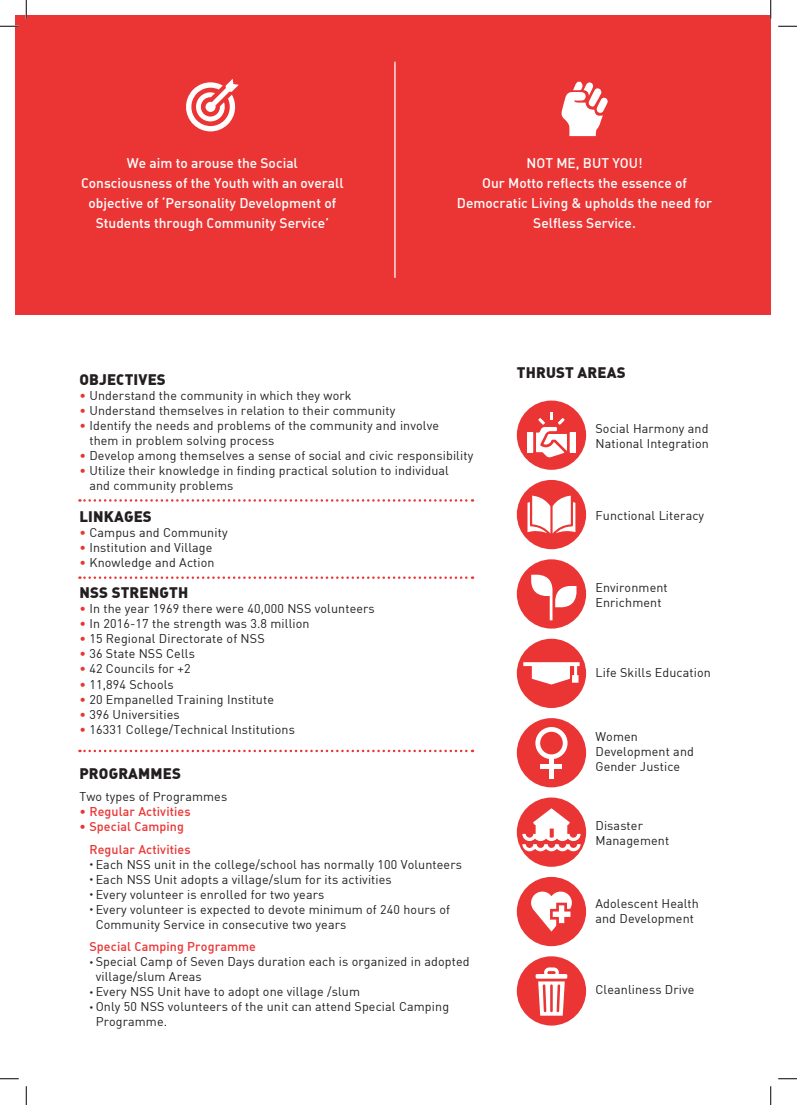
<style>
.page{position:relative;width:797px;height:1105px;background:#fff}
.page>*{position:absolute;margin:0;border:0;box-sizing:border-box;transform-origin:0 0}
.t1{font:15px "DIN Black Alternate";letter-spacing:.01em;color:#231f20}
.t2{font:13.75px/20px "DIN Medium Alternate";color:#fff;text-align:center}
.t3{font:12.5px/15px "DIN";letter-spacing:.01em;color:#231f20}
.t4{font:12.5px/22.5px "DIN Medium Alternate";letter-spacing:.01em;color:#ea3534}
.s1{color:#ea3534}
.s2{font-family:"DIN"}
.s3{font-size:7.5px}
</style>
<div class="page">
<div style="left:16px;top:16px;width:754px;height:299px;background:#ea3534"></div>
<svg style="left:186px;top:79px;width:53px;height:52px"></svg>
<svg style="left:561px;top:82px;width:46px;height:54px"></svg>
<div style="left:517px;top:401px;width:69px;height:69px;background:#ea3534;border-radius:50%"></div>
<svg style="left:527px;top:413px;width:48px;height:45px"></svg>
<div style="left:517px;top:480px;width:69px;height:69px;background:#ea3534;border-radius:50%"></div>
<svg style="left:527px;top:496px;width:48px;height:37px"></svg>
<div style="left:517px;top:559px;width:69px;height:70px;background:#ea3534;border-radius:50%"></div>
<svg style="left:531px;top:575px;width:45px;height:45px"></svg>
<div style="left:517px;top:639px;width:69px;height:69px;background:#ea3534;border-radius:50%"></div>
<svg style="left:523px;top:662px;width:56px;height:22px"></svg>
<div style="left:517px;top:718px;width:69px;height:69px;background:#ea3534;border-radius:50%"></div>
<svg style="left:535px;top:727px;width:32px;height:32px"></svg>
<div style="left:549px;top:756px;width:5px;height:22px;background:#fff"></div>
<div style="left:540px;top:764px;width:22px;height:5px;background:#fff"></div>
<div style="left:517px;top:797px;width:69px;height:70px;background:#ea3534;border-radius:50%"></div>
<svg style="left:522px;top:808px;width:58px;height:43px"></svg>
<div style="left:517px;top:877px;width:69px;height:69px;background:#ea3534;border-radius:50%"></div>
<svg style="left:531px;top:891px;width:41px;height:40px"></svg>
<div style="left:517px;top:956px;width:69px;height:69px;background:#ea3534;border-radius:50%"></div>
<hr style="left:394px;top:62px;width:1px;height:216px;background:#fff">
<svg style="left:79px;top:499px;width:394px;height:3px"></svg>
<svg style="left:79px;top:576px;width:394px;height:3px"></svg>
<svg style="left:79px;top:750px;width:394px;height:2px"></svg>
<div style="left:535px;top:974px;width:32px;height:5px;background:#fff"></div>
<svg style="left:538px;top:967px;width:27px;height:49px"></svg>
<svg style="left:0;top:25px;width:19px;height:2px"></svg>
<svg style="left:778px;top:25px;width:19px;height:2px"></svg>
<svg style="left:0;top:1078px;width:19px;height:1px"></svg>
<svg style="left:778px;top:1078px;width:19px;height:1px"></svg>
<svg style="left:25px;top:0;width:2px;height:19px"></svg>
<svg style="left:25px;top:1086px;width:2px;height:19px"></svg>
<svg style="left:770px;top:0;width:1px;height:19px"></svg>
<svg style="left:770px;top:1086px;width:1px;height:19px"></svg>
<p class="t2" style="left:81px;top:153px;width:264px">We aim to arouse the Social Consciousness of the Youth with an overall objective of ‘Personality Development of Students through Community Service’</p>
<p class="t2" style="left:457px;top:153px;width:257px">NOT ME, BUT YOU!<br>Our Motto reflects the essence of<br>Democratic Living &amp; upholds the need for<br>Selfless Service.</p>
<p class="t1" style="left:79px;top:370px;width:88px">OBJECTIVES</p>
<p class="t3" style="left:79px;top:388px;width:274px"><span class="s1">•</span> Understand the community in which they work</p>
<p class="t3" style="left:79px;top:403px;width:317px"><span class="s1">•</span> Understand themselves in relation to their community</p>
<p class="t3" style="left:89px;top:418px;width:351px;text-indent:-10px"><span class="s1">•</span> Identify the needs and problems of the community and involve them in problem solving process</p>
<p class="t3" style="left:79px;top:448px;width:395px"><span class="s1">•</span> Develop among themselves a sense of social and civic responsibility</p>
<p class="t3" style="left:89px;top:463px;width:361px;text-indent:-10px"><span class="s1">•</span> Utilize their knowledge in finding practical solution to individual and community problems</p>
<p class="t1" style="left:79px;top:506px;width:74px">LINKAGES</p>
<p class="t3" style="left:79px;top:525px;width:150px"><span class="s1">•</span> Campus and Community</p>
<p class="t3" style="left:79px;top:540px;width:134px"><span class="s1">•</span> Institution and Village</p>
<p class="t3" style="left:79px;top:555px;width:137px"><span class="s1">•</span> Knowledge and Action</p>
<p class="t1" style="left:79px;top:583px;width:110px">NSS STRENGTH</p>
<p class="t3" style="left:79px;top:601px;width:297px"><span class="s1">•</span> In the year 1969 there were 40,000 NSS volunteers</p>
<p class="t3" style="left:79px;top:616px;width:232px"><span class="s1">•</span> In 2016-17 the strength was 3.8 million</p>
<p class="t3" style="left:79px;top:631px;width:187px"><span class="s1">•</span> 15 Regional Directorate of NSS</p>
<p class="t3" style="left:79px;top:646px;width:117px"><span class="s1">•</span> 36 State NSS Cells</p>
<p class="t3" style="left:79px;top:661px;width:113px"><span class="s1">•</span> 42 Councils for +2</p>
<p class="t3" style="left:79px;top:676px;width:96px"><span class="s1">•</span> 11,894 Schools</p>
<p class="t3" style="left:79px;top:691px;width:196px"><span class="s1">•</span> 20 Empanelled Training Institute</p>
<p class="t3" style="left:79px;top:706px;width:102px"><span class="s1">•</span> 396 Universities</p>
<p class="t3" style="left:79px;top:721px;width:217px"><span class="s1">•</span> 16331 College/Technical Institutions</p>
<p class="t1" style="left:79px;top:763px;width:103px">PROGRAMMES</p>
<p class="t3" style="left:79px;top:789px;width:149px">Two types of Programmes</p>
<p class="t4" style="left:79px;top:800px;width:113px"><span class="s2">•</span> Regular Activities</p>
<p class="t4" style="left:89px;top:815px;width:103px;text-indent:-10px">• Special Camping<br>Regular Activities</p>
<p class="t3" style="left:89px;top:856px;width:374px"><span class="s3">•</span> Each NSS unit in the college/school has normally 100 Volunteers</p>
<p class="t3" style="left:89px;top:871px;width:304px"><span class="s3">•</span> Each NSS Unit adopts a village/slum for its activities</p>
<p class="t3" style="left:89px;top:886px;width:236px"><span class="s3">•</span> Every volunteer is enrolled for two years</p>
<p class="t3" style="left:96px;top:901px;width:356px;text-indent:-6px"><span class="s3">•</span> Every volunteer is expected to devote minimum of 240 hours of<br>Community Service in consecutive two years</p>
<p class="t4" style="left:89px;top:935px;width:168px">Special Camping Programme</p>
<p class="t3" style="left:96px;top:954px;width:375px;text-indent:-6px"><span class="s3">•</span> Special Camp of Seven Days duration each is organized in adopted village/slum Areas</p>
<p class="t3" style="left:89px;top:984px;width:272px"><span class="s3">•</span> Every NSS Unit have to adopt one village /slum</p>
<p class="t3" style="left:96px;top:999px;width:355px;text-indent:-6px"><span class="s3">•</span> Only 50 NSS volunteers of the unit can attend Special Camping<br>Programme.</p>
<p class="t1" style="left:517px;top:363px;width:110px">THRUST AREAS</p>
<p class="t3" style="left:595px;top:420px;width:115px">Social Harmony and<br>National Integration</p>
<p class="t3" style="left:595px;top:507px;width:110px">Functional Literacy</p>
<p class="t3" style="left:595px;top:579px;width:74px">Environment<br>Enrichment</p>
<p class="t3" style="left:595px;top:665px;width:117px">Life Skills Education</p>
<p class="t3" style="left:595px;top:729px;width:100px">Women<br>Development and<br>Gender Justice</p>
<p class="t3" style="left:595px;top:818px;width:75px">Disaster<br>Management</p>
<p class="t3" style="left:595px;top:896px;width:105px">Adolescent Health and Development</p>
<p class="t3" style="left:595px;top:982px;width:100px">Cleanliness Drive</p>
</div>
